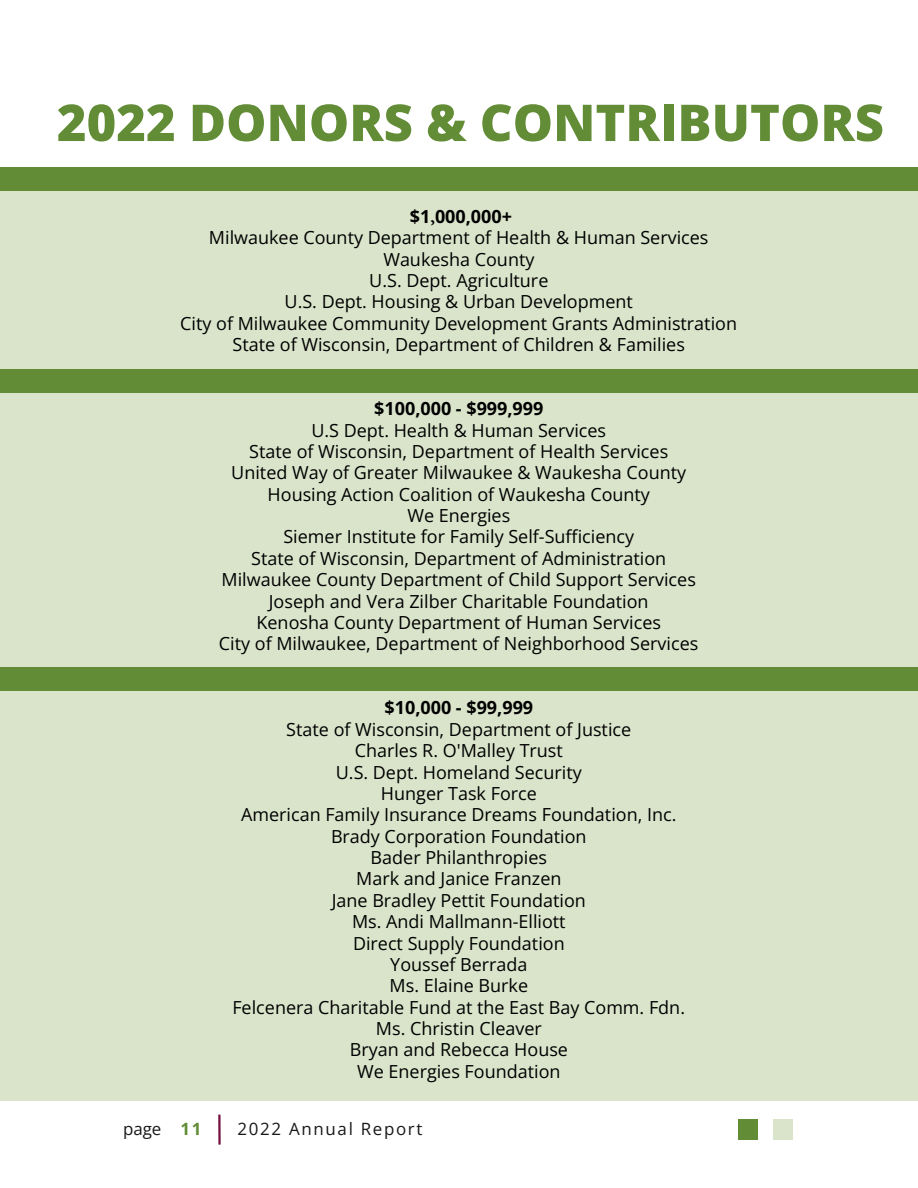
<style>
.page{position:relative;width:918px;height:1188px;background:#fff}
.page>*{position:absolute;margin:0;border:0;box-sizing:border-box;transform-origin:0 0}
.t1{font:800 50.85px "Open Sans";color:#628d36}
.t2{font:18px/21.3px "Open Sans";color:#000;text-align:center}
.t3{font:700 18px "Open Sans";color:#000}
.t4{font:16.95px "Open Sans";letter-spacing:.1em;color:#191717}
.t5{font:700 16.95px "Open Sans";color:#628d36}
.s1{font-weight:700}
.s2{font-family:"Minion Pro";font-weight:700}
</style>
<div class="page">
<div style="left:0;top:191px;width:918px;height:178px;background:#dae4cb"></div>
<div style="left:0;top:393px;width:918px;height:275px;background:#dae4cb"></div>
<div style="left:0;top:691px;width:918px;height:410px;background:#dae4cb"></div>
<div style="left:0;top:168px;width:918px;height:23px;background:#628d36"></div>
<hr style="left:218px;top:1115px;width:3px;height:30px;background:#751040">
<div style="left:738px;top:1120px;width:20px;height:20px;background:#628d36"></div>
<div style="left:773px;top:1120px;width:20px;height:20px;background:#dae4cb"></div>
<div style="left:0;top:369px;width:918px;height:24px;background:#628d36"></div>
<div style="left:0;top:667px;width:918px;height:24px;background:#628d36"></div>
<p class="t1" style="left:57px;top:87px;width:829px">2022 DONORS &amp; CONTRIBUTORS</p>
<p class="t2" style="left:180px;top:205px;width:558px"><span class="s1">$1</span><span class="s2">,</span><span class="s1">000,000+<br></span>Milwaukee County Department of Health &amp; Human Services Waukesha County<br>U.S. Dept. Agriculture<br>U.S. Dept. Housing &amp; Urban Development<br>City of Milwaukee Community Development Grants Administration State of Wisconsin, Department of Children &amp; Families</p>
<p class="t3" style="left:374px;top:396px;width:171px">$100,000 - $999,999</p>
<p class="t2" style="left:311px;top:419px;width:296px">U.S Dept. Health &amp; Human Services</p>
<p class="t2" style="left:249px;top:440px;width:420px">State of Wisconsin, Department of Health Services</p>
<p class="t2" style="left:231px;top:462px;width:457px">United Way of Greater Milwaukee &amp; Waukesha County</p>
<p class="t2" style="left:268px;top:483px;width:384px">Housing Action Coalition of Waukesha County</p>
<p class="t2" style="left:408px;top:504px;width:104px">We Energies</p>
<p class="t2" style="left:283px;top:526px;width:352px">Siemer Institute for Family Self-Sufficiency</p>
<p class="t2" style="left:251px;top:547px;width:417px">State of Wisconsin, Department of Administration</p>
<p class="t2" style="left:222px;top:569px;width:476px">Milwaukee County Department of Child Support Services</p>
<p class="t2" style="left:269px;top:590px;width:381px">Joseph and Vera Zilber Charitable Foundation</p>
<p class="t2" style="left:257px;top:611px;width:406px">Kenosha County Department of Human Services</p>
<p class="t2" style="left:219px;top:633px;width:481px">City of Milwaukee, Department of Neighborhood Services</p>
<p class="t3" style="left:385px;top:695px;width:150px">$10,000 - $99,999</p>
<p class="t2" style="left:286px;top:718px;width:346px">State of Wisconsin, Department of Justice</p>
<p class="t2" style="left:355px;top:740px;width:210px">Charles R. O'Malley Trust</p>
<p class="t2" style="left:336px;top:761px;width:247px">U.S. Dept. Homeland Security</p>
<p class="t2" style="left:381px;top:782px;width:157px">Hunger Task Force</p>
<p class="t2" style="left:241px;top:804px;width:437px">American Family Insurance Dreams Foundation, Inc.</p>
<p class="t2" style="left:331px;top:825px;width:257px">Brady Corporation Foundation</p>
<p class="t2" style="left:371px;top:846px;width:178px">Bader Philanthropies</p>
<p class="t2" style="left:356px;top:868px;width:207px">Mark and Janice Franzen</p>
<p class="t2" style="left:332px;top:889px;width:256px">Jane Bradley Pettit Foundation</p>
<p class="t2" style="left:352px;top:911px;width:215px">Ms. Andi Mallmann-Elliott</p>
<p class="t2" style="left:353px;top:932px;width:213px">Direct Supply Foundation</p>
<p class="t2" style="left:390px;top:953px;width:139px">Youssef Berrada</p>
<p class="t2" style="left:390px;top:975px;width:140px">Ms. Elaine Burke</p>
<p class="t2" style="left:232px;top:996px;width:454px">Felcenera Charitable Fund at the East Bay Comm. Fdn.</p>
<p class="t2" style="left:376px;top:1017px;width:167px">Ms. Christin Cleaver</p>
<p class="t2" style="left:350px;top:1039px;width:220px">Bryan and Rebecca House</p>
<p class="t2" style="left:357px;top:1060px;width:205px">We Energies Foundation</p>
<p class="t4" style="left:123px;top:1117px;width:40px">page</p>
<p class="t5" style="left:180px;top:1117px;width:23px">11</p>
<p class="t4" style="left:238px;top:1117px;width:187px">2022 Annual Report</p>
</div>
